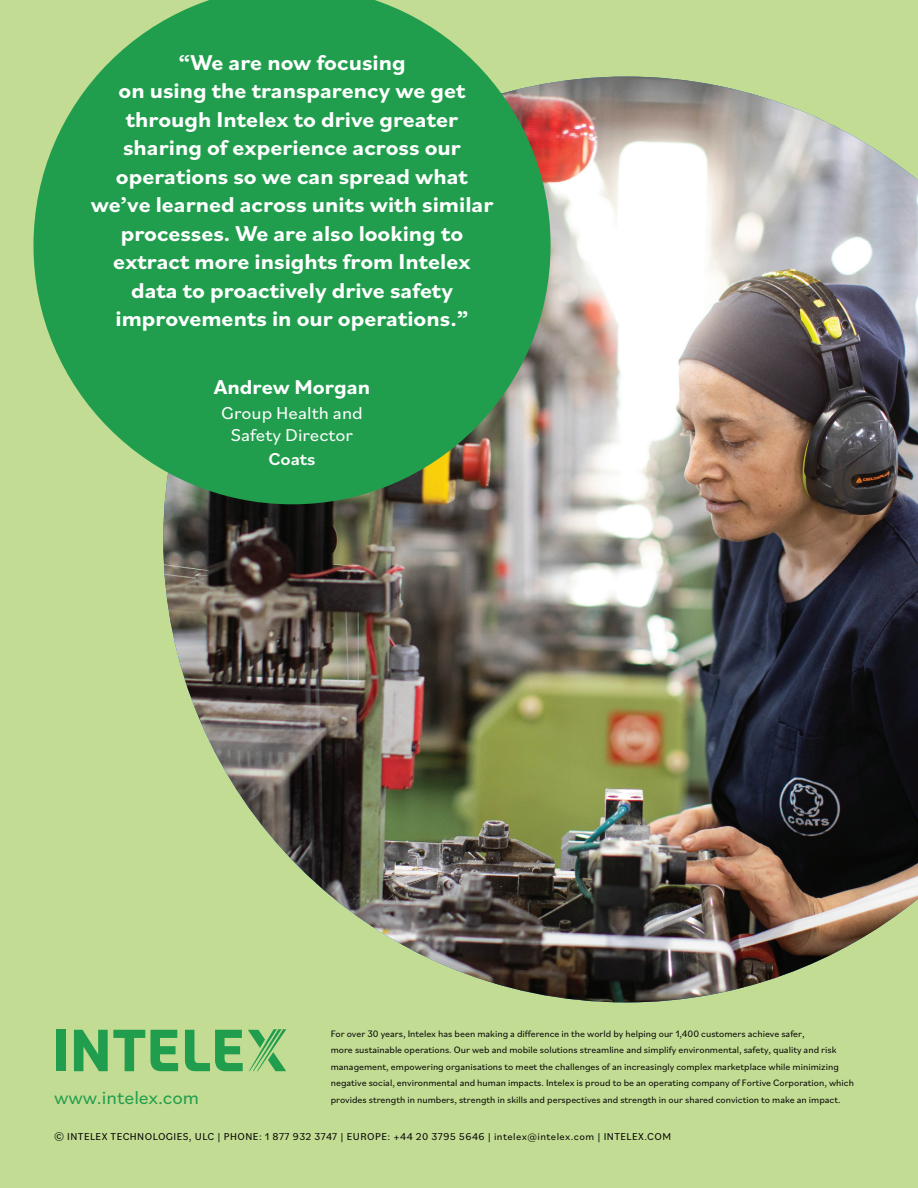
<style>
.page{position:relative;width:918px;height:1188px;background:#c3dc94}
.page>*{position:absolute;margin:0;border:0;box-sizing:border-box;transform-origin:0 0}
.t1{font:700 22.5px/28.5px "Bilo";color:#fff;text-align:center;scale:1.04 1}
.t2{font:700 21px "Bilo";color:#fff;scale:1.04 1}
.t3{font:19.5px "Bilo";color:#219e4d}
.t4{font:18px/21.6px "Bilo";color:#fff;text-align:center;scale:1.04 1}
.t5{font:500 18px "Bilo";color:#fff;scale:1.04 1}
.t6{font:10.5px "Bilo";letter-spacing:.04em;color:#040503}
.t7{font:9.75px/16.5px "Bilo";color:#040503}
</style>
<div class="page">
<img style="left:163px;top:77px;width:755px;height:925px">
<svg style="left:33px;top:0;width:518px;height:504px;background:#3ea358"></svg>
<div style="left:56px;top:1030px;width:9px;height:41px;background:#219e4d"></div>
<svg style="left:74px;top:1030px;width:104px;height:41px"></svg>
<svg style="left:185px;top:1029px;width:101px;height:42px"></svg>
<p class="t1" style="left:91px;top:47px;width:389px">“We are now focusing<br>on using the transparency we get through Intelex to drive greater sharing of experience across our operations so we can spread what we’ve learned across units with similar processes. We are also looking to extract more insights from Intelex data to proactively drive safety improvements in our operations.”</p>
<h2 class="t2" style="left:214px;top:372px;width:152px">Andrew Morgan</h2>
<h3 class="t4" style="left:221px;top:402px;width:138px">Group Health and<br>Safety Director</h3>
<h3 class="t5" style="left:268px;top:447px;width:47px">Coats</h3>
<p class="t7" style="left:331px;top:1025px;width:525px">For over 30 years, Intelex has been making a difference in the world by helping our 1,400 customers achieve safer,<br>more sustainable operations. Our web and mobile solutions streamline and simplify environmental, safety, quality and risk management, empowering organisations to meet the challenges of an increasingly complex marketplace while minimizing negative social, environmental and human impacts. Intelex is proud to be an operating company of Fortive Corporation, which provides strength in numbers, strength in skills and perspectives and strength in our shared conviction to make an impact.</p>
<p class="t6" style="left:54px;top:1130px;width:619px">© INTELEX TECHNOLOGIES, ULC | PHONE: 1 877 932 3747 | EUROPE: +44 20 3795 5646 | intelex@intelex.com | INTELEX.COM</p>
<h3 class="t3" style="left:54px;top:1084px;width:147px">www.intelex.com</h3>
</div>
